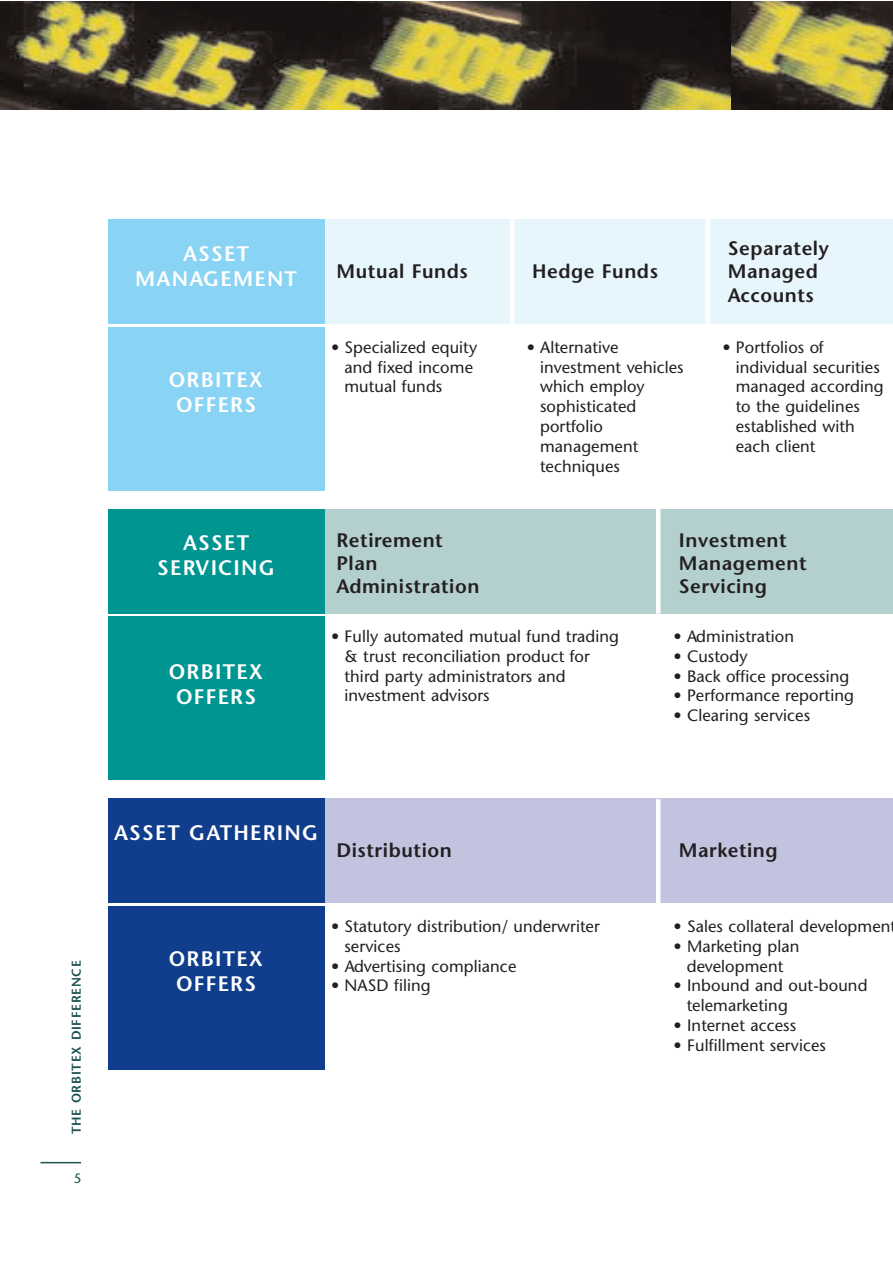
<style>
.page{position:relative;width:893px;height:1263px;background:#fff}
.page>*{position:absolute;margin:0;border:0;box-sizing:border-box;transform-origin:0 0}
.t1{font:600 21px/25.2px "Stone Sans";letter-spacing:.055em;color:#fff;text-align:center}
.t2{font:600 19.5px/23.4px "Stone Sans";letter-spacing:.03em;color:#231f20}
.t3{font:16.5px/19.8px "Stone Sans";letter-spacing:.005em;color:#231f20}
.t4{font:13.5px "Stone Sans";color:#1b5351}
.t5{font:600 12.75px "Stone Sans";letter-spacing:.055em;color:#1b5351}
</style>
<div class="page">
<hr style="left:40px;top:1162px;width:41px;height:1px;background:#1b5351">
<div style="left:324px;top:220px;width:568px;height:104px;background:#e7f5fc"></div>
<div style="left:108px;top:220px;width:216px;height:104px;background:#89d3f4"></div>
<img style="left:0;top:2px;width:731px;height:108px">
<div style="left:108px;top:327px;width:216px;height:164px;background:#89d3f4"></div>
<div style="left:324px;top:509px;width:568px;height:104px;background:#b3cfce"></div>
<div style="left:108px;top:509px;width:216px;height:104px;background:#009590"></div>
<div style="left:108px;top:616px;width:216px;height:164px;background:#009590"></div>
<div style="left:324px;top:798px;width:568px;height:104px;background:#c2c4df"></div>
<div style="left:108px;top:799px;width:216px;height:104px;background:#103d8c"></div>
<div style="left:108px;top:906px;width:216px;height:164px;background:#103d8c"></div>
<svg style="left:731px;top:2px;width:161px;height:108px;background:#887d3c"></svg>
<hr style="left:510px;top:219px;width:4px;height:105px;background:#fff">
<div style="left:705px;top:219px;width:5px;height:114px;background:#fff"></div>
<hr style="left:656px;top:508px;width:4px;height:106px;background:#fff">
<hr style="left:656px;top:799px;width:4px;height:106px;background:#fff">
<p class="t1" style="left:135px;top:243px;width:163px">ASSET<br>MANAGEMENT</p>
<p class="t1" style="left:169px;top:369px;width:96px">ORBITEX<br>OFFERS</p>
<p class="t1" style="left:157px;top:532px;width:119px">ASSET<br>SERVICING</p>
<p class="t1" style="left:169px;top:661px;width:96px">ORBITEX<br>OFFERS</p>
<p class="t2" style="left:336px;top:262px;width:133px">Mutual Funds</p>
<p class="t2" style="left:532px;top:262px;width:127px">Hedge Funds</p>
<p class="t2" style="left:727px;top:238px;width:103px">Separately<br>Managed<br>Accounts</p>
<p class="t3" style="left:344px;top:339px;width:134px;text-indent:-13px">• Specialized equity and fixed income mutual funds</p>
<p class="t3" style="left:540px;top:339px;width:145px;text-indent:-13px">• Alternative investment vehicles which employ sophisticated portfolio management techniques</p>
<p class="t3" style="left:735px;top:339px;width:149px;text-indent:-13px">• Portfolios of individual securities managed according to the guidelines established with each client</p>
<p class="t2" style="left:336px;top:530px;width:144px">Retirement<br>Plan<br>Administration</p>
<p class="t2" style="left:679px;top:530px;width:129px">Investment<br>Management<br>Servicing</p>
<p class="t3" style="left:344px;top:628px;width:276px;text-indent:-13px">• Fully automated mutual fund trading &amp; trust reconciliation product for third party administrators and investment advisors</p>
<p class="t3" style="left:673px;top:628px;width:122px">• Administration</p>
<p class="t3" style="left:673px;top:648px;width:76px">• Custody</p>
<p class="t3" style="left:673px;top:668px;width:177px">• Back office processing</p>
<p class="t3" style="left:673px;top:688px;width:182px">• Performance reporting</p>
<p class="t3" style="left:673px;top:707px;width:138px">• Clearing services</p>
<p class="t5" style="left:71px;top:1134px;width:175px;rotate:-90deg">THE ORBITEX DIFFERENCE</p>
<p class="t4" style="left:74px;top:1174px;width:9px">5</p>
<p class="t1" style="left:114px;top:822px;width:206px">ASSET GATHERING</p>
<p class="t2" style="left:336px;top:841px;width:117px">Distribution</p>
<p class="t2" style="left:678px;top:841px;width:100px">Marketing</p>
<p class="t1" style="left:169px;top:948px;width:96px">ORBITEX<br>OFFERS</p>
<p class="t3" style="left:344px;top:918px;width:257px;text-indent:-13px">• Statutory distribution/ underwriter services</p>
<p class="t3" style="left:331px;top:958px;width:187px">• Advertising compliance</p>
<p class="t3" style="left:331px;top:977px;width:101px">• NASD filing</p>
<p class="t3" style="left:673px;top:918px;width:218px">• Sales collateral developmen</p>
<p class="t3" style="left:673px;top:938px;width:127px;text-align:center">• Marketing plan development</p>
<p class="t3" style="left:686px;top:977px;width:182px;text-indent:-13px">• Inbound and out-bound telemarketing</p>
<p class="t3" style="left:673px;top:1017px;width:124px">• Internet access</p>
<p class="t3" style="left:673px;top:1037px;width:154px">• Fulfillment services</p>
</div>
